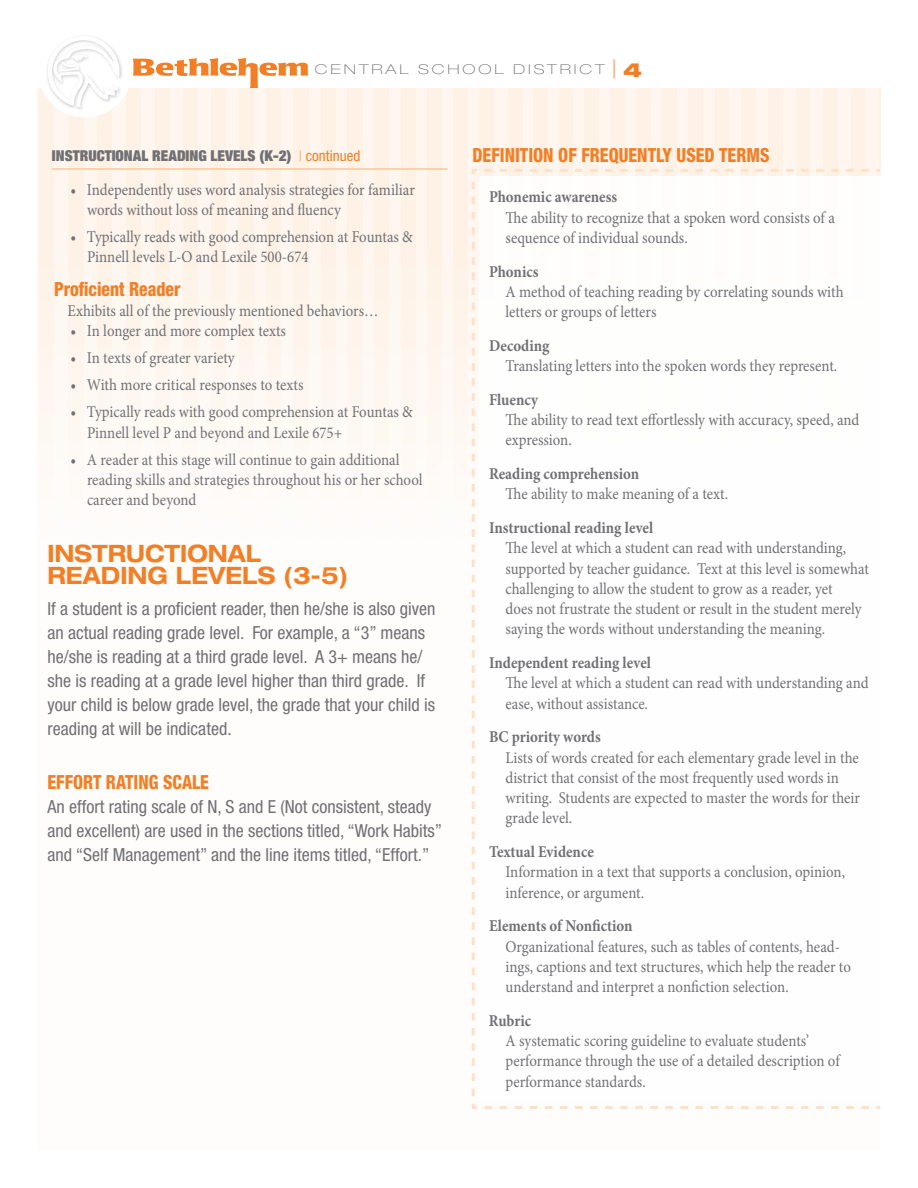
<style>
.page{position:relative;width:918px;height:1188px;background:#fff}
.page>*{position:absolute;margin:0;border:0;box-sizing:border-box;transform-origin:0 0}
.fc_pg_sidebar_headin{font:700 expanded 24px/22.5px "Helvetica Neue LT Std";color:#f27f26;scale:.9 1}
.subhead{font:800 condensed 19.5px "Helvetica Neue LT Std";color:#f27f26;scale:.9 1}
.sidebar{font:condensed 18px/24px "Helvetica Neue LT Std";color:#717074}
.body_bullets{font:16.5px/20.2px "Minion Pro";color:#717074;scale:.9 1}
.fc_pg_body_txt{font:16.5px "Minion Pro";letter-spacing:-.005em;color:#717074;scale:.9 1}
.body_bullets-2{font:900 condensed 15px "Helvetica Neue LT Std";color:#717074}
.t1{font:100 expanded 13.5px "Helvetica Neue LT Std";letter-spacing:.18em;color:#717074;scale:1.19 1}
.s1{font-weight:400;font-stretch:condensed;font-size:25.5px;color:#fab781}
.s2{font-weight:900;font-size:19.5px;color:#f27f26}
.s3{font-weight:400;color:#f8ae75}
.s4{font-weight:400;color:#f27f26}
.s5{font-weight:700}
</style>
<div class="page">
<div style="left:38px;top:88px;width:842px;height:1062px;background:#fefcf9"></div>
<div style="left:38px;top:88px;width:842px;height:596px;background:#fef8f3"></div>
<div style="left:127px;top:88px;width:14px;height:596px;background:#fef6ef"></div>
<div style="left:155px;top:88px;width:14px;height:596px;background:#fef6ef"></div>
<div style="left:183px;top:88px;width:14px;height:596px;background:#fef6ef"></div>
<div style="left:211px;top:88px;width:14px;height:596px;background:#fef6ef"></div>
<div style="left:239px;top:88px;width:14px;height:596px;background:#fef6ef"></div>
<div style="left:267px;top:88px;width:14px;height:596px;background:#fef6ef"></div>
<div style="left:294px;top:88px;width:14px;height:596px;background:#fef6ef"></div>
<div style="left:321px;top:88px;width:14px;height:596px;background:#fef6ef"></div>
<div style="left:348px;top:88px;width:14px;height:596px;background:#fef6ef"></div>
<div style="left:375px;top:88px;width:14px;height:596px;background:#fef6ef"></div>
<div style="left:401px;top:88px;width:14px;height:596px;background:#fef6ef"></div>
<div style="left:427px;top:88px;width:14px;height:596px;background:#fef6ef"></div>
<div style="left:453px;top:88px;width:14px;height:596px;background:#fef6ef"></div>
<div style="left:479px;top:88px;width:14px;height:596px;background:#fef1e5"></div>
<hr style="left:879px;top:88px;width:1px;height:596px;background:#fef1e5">
<div style="left:851px;top:88px;width:14px;height:596px;background:#fef1e5"></div>
<div style="left:823px;top:88px;width:14px;height:596px;background:#fef1e5"></div>
<div style="left:796px;top:88px;width:14px;height:596px;background:#fef1e5"></div>
<div style="left:769px;top:88px;width:14px;height:596px;background:#fef1e5"></div>
<div style="left:742px;top:88px;width:14px;height:596px;background:#fef1e5"></div>
<div style="left:715px;top:88px;width:14px;height:596px;background:#fef1e5"></div>
<div style="left:689px;top:88px;width:13px;height:596px;background:#fef1e5"></div>
<div style="left:662px;top:88px;width:14px;height:596px;background:#fef1e5"></div>
<div style="left:636px;top:88px;width:14px;height:596px;background:#fef1e5"></div>
<div style="left:610px;top:88px;width:14px;height:596px;background:#fef1e5"></div>
<div style="left:585px;top:88px;width:13px;height:596px;background:#fef1e5"></div>
<div style="left:559px;top:88px;width:14px;height:596px;background:#fef1e5"></div>
<div style="left:534px;top:88px;width:14px;height:596px;background:#fef1e5"></div>
<div style="left:509px;top:88px;width:14px;height:596px;background:#fef1e5"></div>
<div style="left:38px;top:23px;width:94px;height:94px;background:#fff;border-radius:50%"></div>
<svg style="left:132px;top:58px;width:176px;height:30px"></svg>
<div style="left:45px;top:34px;width:78px;height:78px;background:#717074;opacity:.35"></div>
<svg style="left:47px;top:35px;width:73px;height:72px"></svg>
<div style="left:471px;top:167px;width:410px;height:942px;background:#fefefe"></div>
<hr style="left:52px;top:168px;width:396px;height:2px;background:#fbc79c">
<p class="t1" style="left:315px;top:61px;width:276px">CENTRAL SCHOOL DISTRICT <span class="s1">|</span> <span class="s2">4</span></p>
<p class="body_bullets-2" style="left:52px;top:147px;width:310px">INSTRUCTIONAL READING LEVELS (K-2) <span class="s3">|</span> <span class="s4">continued</span></p>
<p class="body_bullets" style="left:87px;top:179px;width:366px;text-indent:-16px">• Independently uses word analysis strategies for familiar words without loss of meaning and fluency</p>
<p class="body_bullets" style="left:87px;top:226px;width:364px;text-indent:-16px">• Typically reads with good comprehension at Fountas &amp;<br>Pinnell levels L-O and Lexile 500-674</p>
<p class="subhead" style="left:54px;top:277px;width:142px">Proficient Reader</p>
<p class="fc_pg_body_txt" style="left:68px;top:300px;width:347px">Exhibits all of the previously mentioned behaviors…</p>
<p class="body_bullets" style="left:70px;top:321px;width:241px">• In longer and more complex texts</p>
<p class="body_bullets" style="left:70px;top:348px;width:184px">• In texts of greater variety</p>
<p class="body_bullets" style="left:70px;top:375px;width:260px">• With more critical responses to texts</p>
<p class="body_bullets" style="left:87px;top:402px;width:364px;text-indent:-16px">• Typically reads with good comprehension at Fountas &amp;<br>Pinnell level P and beyond and Lexile 675+</p>
<p class="body_bullets" style="left:87px;top:449px;width:374px;text-indent:-16px">• A reader at this stage will continue to gain additional reading skills and strategies throughout his or her school career and beyond</p>
<p class="fc_pg_sidebar_headin" style="left:48px;top:541px;width:336px">INSTRUCTIONAL<br>READING LEVELS (3-5)</p>
<p class="sidebar" style="left:48px;top:597px;width:390px">If a student is a proficient reader, then he/she is also given an actual reading grade level. For example, a “3” means he/she is reading at a third grade level. A 3+ means he/ she is reading at a grade level higher than third grade. If your child is below grade level, the grade that your child is reading at will be indicated.</p>
<p class="subhead" style="left:48px;top:770px;width:181px">EFFORT RATING SCALE</p>
<p class="sidebar" style="left:48px;top:795px;width:396px">An effort rating scale of N, S and E (Not consistent, steady and excellent) are used in the sections titled, “Work Habits” and “Self Management” and the line items titled, “Effort.”</p>
<p class="subhead" style="left:472px;top:143px;width:332px">DEFINITION OF FREQUENTLY USED TERMS</p>
<p class="body_bullets" style="left:506px;top:187px;width:368px;text-indent:-16px"><span class="s5">Phonemic awareness<br></span>The ability to recognize that a spoken word consists of a sequence of individual sounds.</p>
<p class="body_bullets" style="left:506px;top:261px;width:377px;text-indent:-16px"><span class="s5">Phonics<br></span>A method of teaching reading by correlating sounds with letters or groups of letters</p>
<p class="body_bullets" style="left:506px;top:336px;width:370px;text-indent:-16px"><span class="s5">Decoding<br></span>Translating letters into the spoken words they represent.</p>
<p class="body_bullets" style="left:505px;top:390px;width:395px;text-indent:-16px"><span class="s5">Fluency<br></span>The ability to read text effortlessly with accuracy, speed, and expression.</p>
<p class="body_bullets" style="left:505px;top:464px;width:249px;text-indent:-16px"><span class="s5">Reading comprehension<br></span>The ability to make meaning of a text.</p>
<p class="body_bullets" style="left:505px;top:518px;width:405px;text-indent:-16px"><span class="s5">Instructional reading level<br></span>The level at which a student can read with understanding, supported by teacher guidance. Text at this level is somewhat challenging to allow the student to grow as a reader, yet<br>does not frustrate the student or result in the student merely saying the words without understanding the meaning.</p>
<p class="body_bullets" style="left:506px;top:653px;width:405px;text-indent:-16px"><span class="s5">Independent reading level<br></span>The level at which a student can read with understanding and ease, without assistance.</p>
<p class="body_bullets" style="left:506px;top:727px;width:395px;text-indent:-16px"><span class="s5">BC priority words<br></span>Lists of words created for each elementary grade level in the district that consist of the most frequently used words in writing. Students are expected to master the words for their grade level.</p>
<p class="body_bullets" style="left:506px;top:842px;width:379px;text-indent:-16px"><span class="s5">Textual Evidence<br></span>Information in a text that supports a conclusion, opinion, inference, or argument.</p>
<p class="body_bullets" style="left:505px;top:916px;width:385px;text-indent:-16px"><span class="s5">Elements of Nonfiction<br></span>Organizational features, such as tables of contents, head&shy;ings, captions and text structures, which help the reader to understand and interpret a nonfiction selection.</p>
<p class="body_bullets" style="left:506px;top:1011px;width:373px;text-indent:-17px"><span class="s5">Rubric<br></span>A systematic scoring guideline to evaluate students’ performance through the use of a detailed description of performance standards.</p>
</div>
